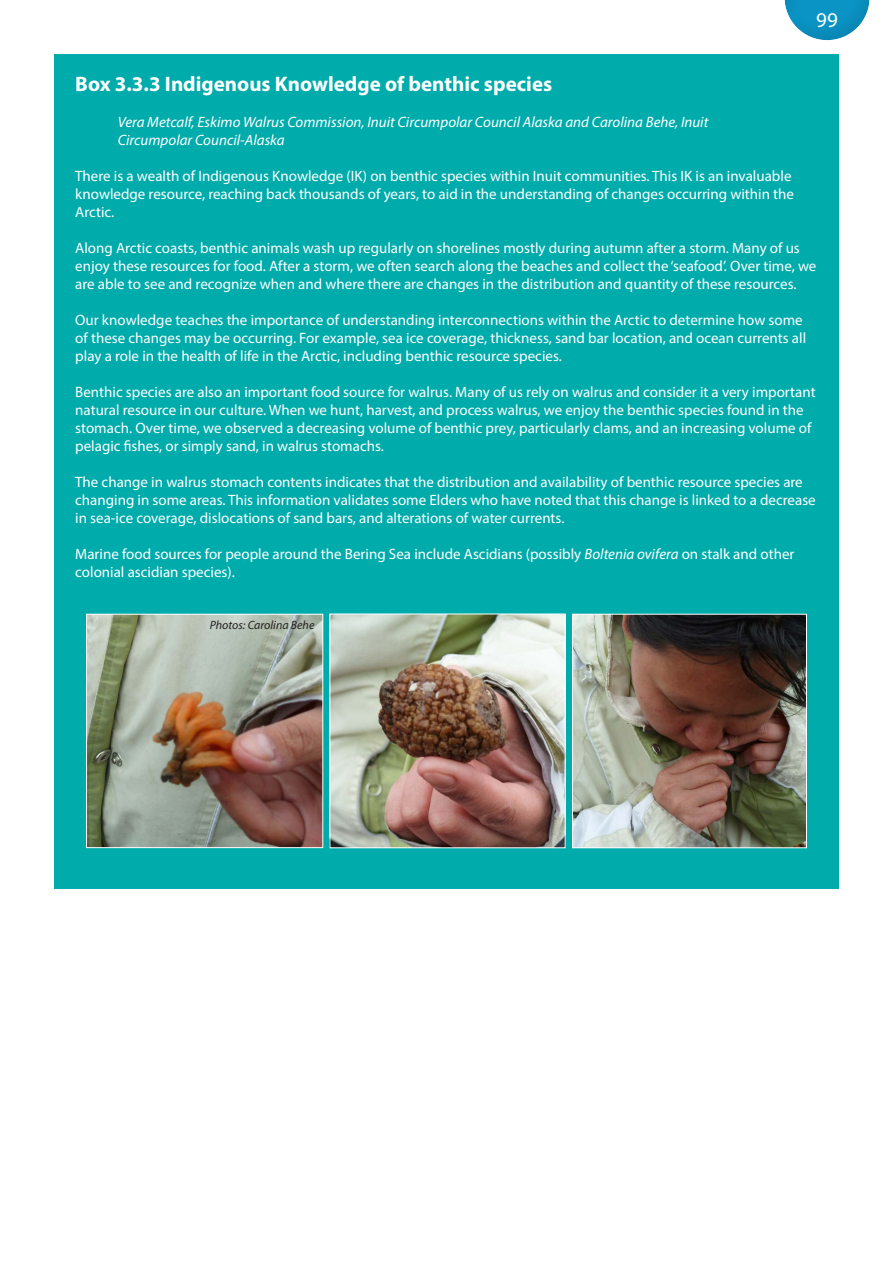
<style>
.page{position:relative;width:893px;height:1263px;background:#fff}
.page>*{position:absolute;margin:0;border:0;box-sizing:border-box;transform-origin:0 0}
.Hreading2-noToC{font:700 21px "Myriad Pro";color:#fff}
.t1{font:21px "Myriad Pro";color:#fff}
.Text{font:15px/18px "Myriad Pro";color:#fff}
.Authors_text{font:italic 15px/18px "Myriad Pro";color:#fff}
.captions{font:italic 12px "Myriad Pro";color:#231f20}
.s1{font-style:italic}
</style>
<div class="page">
<div style="left:782px;top:0;width:89px;height:42px;background:#231f20;opacity:.1"></div>
<div style="left:54px;top:54px;width:785px;height:835px;background:#00abab"></div>
<img style="left:88px;top:616px;width:233px;height:230px">
<div style="left:86px;top:614px;width:237px;height:234px;border:1px solid #fff"></div>
<img style="left:332px;top:616px;width:232px;height:230px">
<div style="left:330px;top:614px;width:236px;height:234px;border:1px solid #fff"></div>
<img style="left:574px;top:616px;width:231px;height:230px">
<div style="left:572px;top:614px;width:235px;height:234px;border:1px solid #fff"></div>
<h1 class="t1" style="left:816px;top:7px;width:23px">99</h1>
<p class="Hreading2-noToC" style="left:75px;top:70px;width:478px">Box 3.3.3 Indigenous Knowledge of benthic species</p>
<p class="Authors_text" style="left:118px;top:113px;width:592px">Vera Metcalf, Eskimo Walrus Commission, Inuit Circumpolar Council Alaska and Carolina Behe, Inuit<br>Circumpolar Council-Alaska</p>
<p class="Text" style="left:75px;top:167px;width:720px">There is a wealth of Indigenous Knowledge (IK) on benthic species within Inuit communities. This IK is an invaluable knowledge resource, reaching back thousands of years, to aid in the understanding of changes occurring within the<br>Arctic.</p>
<p class="Text" style="left:75px;top:239px;width:743px">Along Arctic coasts, benthic animals wash up regularly on shorelines mostly during autumn after a storm. Many of us enjoy these resources for food. After a storm, we often search along the beaches and collect the ‘seafood’. Over time, we are able to see and recognize when and where there are changes in the distribution and quantity of these resources.</p>
<p class="Text" style="left:75px;top:311px;width:732px">Our knowledge teaches the importance of understanding interconnections within the Arctic to determine how some of these changes may be occurring. For example, sea ice coverage, thickness, sand bar location, and ocean currents all play a role in the health of life in the Arctic, including benthic resource species.</p>
<p class="Text" style="left:75px;top:383px;width:742px">Benthic species are also an important food source for walrus. Many of us rely on walrus and consider it a very important natural resource in our culture. When we hunt, harvest, and process walrus, we enjoy the benthic species found in the stomach. Over time, we observed a decreasing volume of benthic prey, particularly clams, and an increasing volume of pelagic fishes, or simply sand, in walrus stomachs.</p>
<p class="Text" style="left:75px;top:473px;width:742px">The change in walrus stomach contents indicates that the distribution and availability of benthic resource species are changing in some areas. This information validates some Elders who have noted that this change is linked to a decrease in sea-ice coverage, dislocations of sand bars, and alterations of water currents.</p>
<p class="Text" style="left:75px;top:545px;width:721px">Marine food sources for people around the Bering Sea include Ascidians (possibly <span class="s1">Boltenia ovifera</span> on stalk and other colonial ascidian species).</p>
<p class="captions" style="left:210px;top:618px;width:106px">Photos: Carolina Behe</p>
</div>
